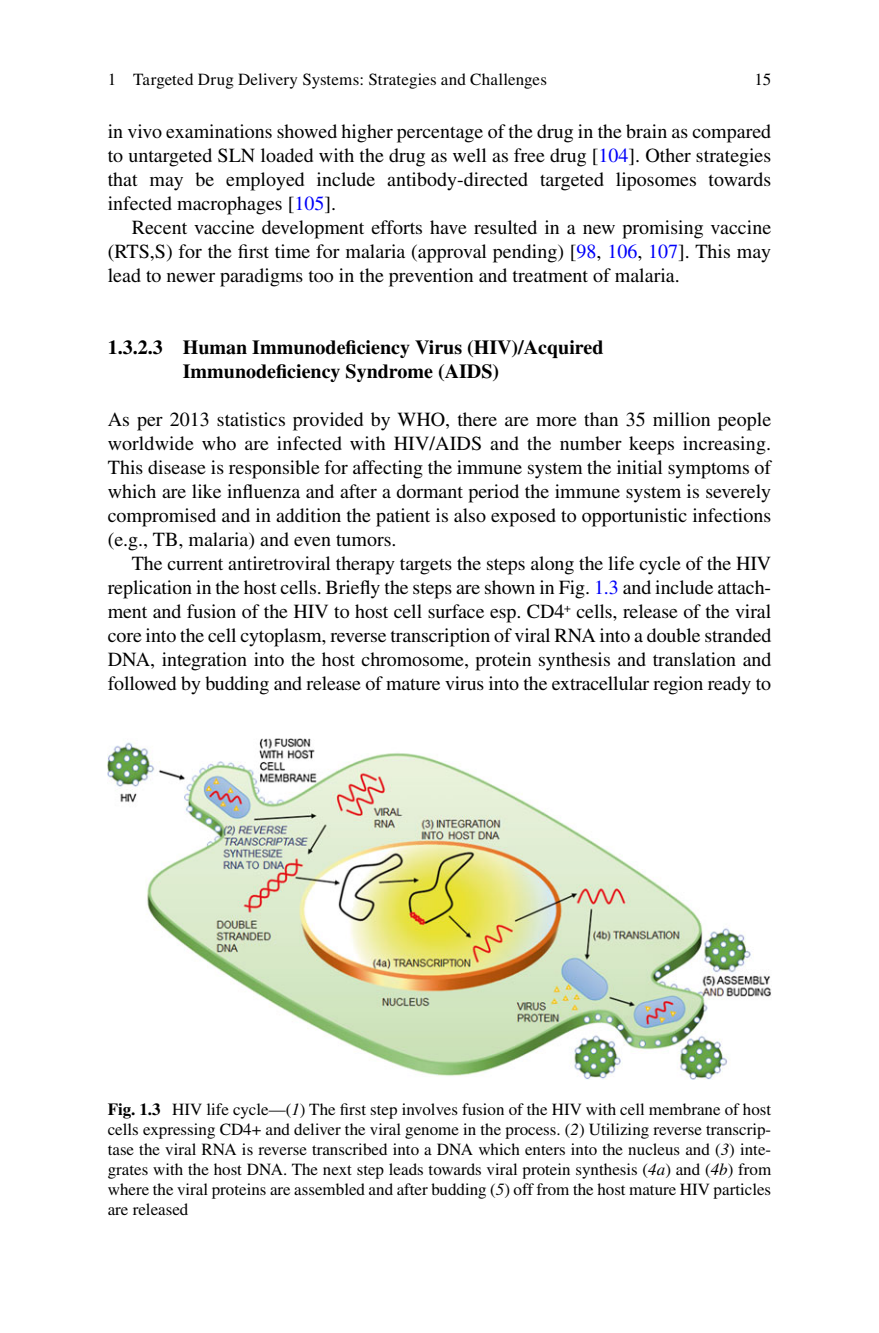
<style>
.page{position:relative;width:879px;height:1333px;background:#fff}
.page>*{position:absolute;margin:0;border:0;box-sizing:border-box;transform-origin:0 0}
.t1{font:20px/24px "Xpswmv Times";color:#000;text-align:justify}
.t2{font:700 20px/24px "Pkcrsy Times";color:#000}
.t3{font:17px/20px "Xpswmv Times";color:#000;text-align:justify}
.s1{color:#0000fa}
.s2{font-family:"Pkcrsy Times";font-weight:700}
.s3{font-family:"Fcwvtg Times";font-style:italic}
</style>
<div class="page">
<img style="left:108px;top:738px;width:663px;height:340px">
<p class="t3" style="left:754px;top:71px;width:18px">15</p>
<p class="t1" style="left:108px;top:121px;width:665px">in vivo examinations showed higher percentage of the drug in the brain as compared to untargeted SLN loaded with the drug as well as free drug [ <span class="s1">104</span> ]. Other strategies that may be employed include antibody-directed targeted liposomes towards infected macrophages [ <span class="s1">105</span> ].</p>
<p class="t1" style="left:108px;top:217px;width:665px;text-indent:24px">Recent vaccine development efforts have resulted in a new promising vaccine (RTS,S) for the first time for malaria (approval pending) [ <span class="s1">98</span> , <span class="s1">106</span> , <span class="s1">107</span> ]. This may lead to newer paradigms too in the prevention and treatment of malaria.</p>
<p class="t3" style="left:108px;top:71px;width:441px">1 Targeted Drug Delivery Systems: Strategies and Challenges</p>
<p class="t2" style="left:183px;top:337px;width:422px;text-indent:-75px">1.3.2.3 Human Immunodeficiency Virus (HIV)/Acquired<br>Immunodeficiency Syndrome (AIDS)</p>
<p class="t1" style="left:108px;top:409px;width:665px">As per 2013 statistics provided by WHO, there are more than 35 million people worldwide who are infected with HIV/AIDS and the number keeps increasing.<br>This disease is responsible for affecting the immune system the initial symptoms of which are like influenza and after a dormant period the immune system is severely compromised and in addition the patient is also exposed to opportunistic infections (e.g., TB, malaria) and even tumors.</p>
<p class="t1" style="left:108px;top:553px;width:665px;text-indent:24px">The current antiretroviral therapy targets the steps along the life cycle of the HIV replication in the host cells. Briefly the steps are shown in Fig. <span class="s1">1.3</span> and include attach&shy;ment and fusion of the HIV to host cell surface esp. CD4 <sup>+</sup> cells, release of the viral core into the cell cytoplasm, reverse transcription of viral RNA into a double stranded DNA, integration into the host chromosome, protein synthesis and translation and followed by budding and release of mature virus into the extracellular region ready to</p>
<p class="t3" style="left:108px;top:1100px;width:665px"><span class="s2">Fig. 1.3</span> HIV life cycle—( <span class="s3">1</span> ) The first step involves fusion of the HIV with cell membrane of host cells expressing CD4+ and deliver the viral genome in the process. ( <span class="s3">2</span> ) Utilizing reverse transcrip&shy;tase the viral RNA is reverse transcribed into a DNA which enters into the nucleus and ( <span class="s3">3</span> ) inte&shy;grates with the host DNA. The next step leads towards viral protein synthesis ( <span class="s3">4a</span> ) and ( <span class="s3">4b</span> ) from where the viral proteins are assembled and after budding ( <span class="s3">5</span> ) off from the host mature HIV particles are released</p>
</div>
